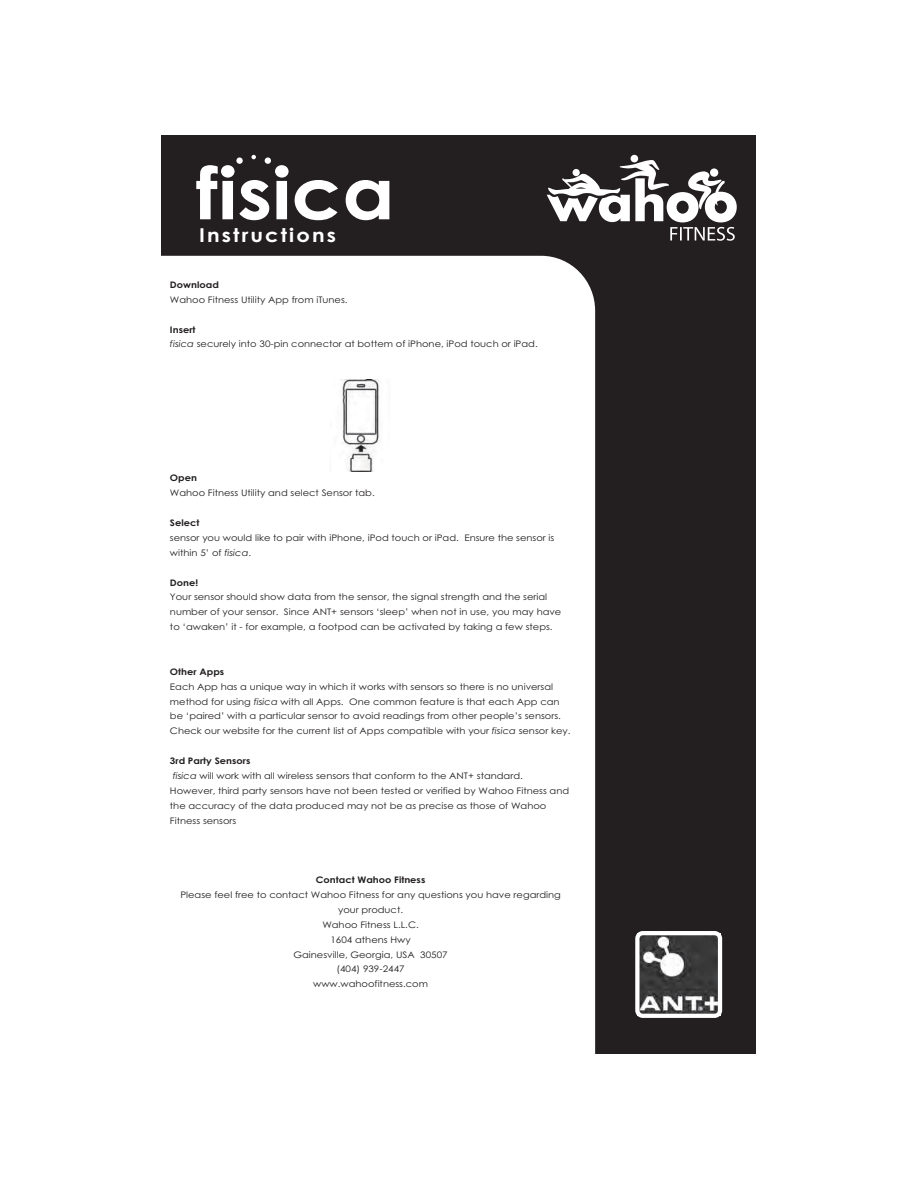
<style>
.page{position:relative;width:918px;height:1188px;background:#fff}
.page>*{position:absolute;margin:0;border:0;box-sizing:border-box;transform-origin:0 0}
.t1{font:700 72.3px "Century Gothic";color:#fff;scale:1.1 1}
.t2{font:700 19.2px "Century Gothic";letter-spacing:.1em;color:#fff;scale:1.1 1}
.t3{font:9px/14.9px "Century Gothic";color:#231f20;scale:1.1 1}
.t4{font:700 9px "Century Gothic";color:#231f20;scale:1.1 1}
.s1{font-weight:700}
.s2{font-style:italic}
</style>
<div class="page">
<div style="left:162px;top:135px;width:594px;height:918px;background:#231f20"></div>
<svg style="left:547px;top:155px;width:190px;height:86px"></svg>
<svg style="left:236px;top:157px;width:7px;height:7px"></svg>
<svg style="left:251px;top:155px;width:5px;height:4px"></svg>
<div style="left:265px;top:157px;width:6px;height:7px;background:#fff;border-radius:50%"></div>
<div style="left:162px;top:256px;width:433px;height:797px;background:#fff"></div>
<img style="left:329px;top:380px;width:61px;height:91px">
<svg style="left:635px;top:931px;width:87px;height:87px;background:#7b7b7b"></svg>
<h1 class="t1" style="left:196px;top:165px;width:182px">fisica</h1>
<h2 class="t2" style="left:199px;top:228px;width:126px">Instructions</h2>
<p class="t4" style="left:170px;top:281px;width:46px">Download</p>
<p class="t3" style="left:170px;top:293px;width:163px">Wahoo Fitness Utility App from iTunes.</p>
<p class="t3" style="left:170px;top:323px;width:336px"><span class="s1">Insert<br></span><span class="s2">fisica</span> securely into 30-pin connector at bottem of iPhone, iPod touch or iPad.</p>
<p class="t4" style="left:170px;top:475px;width:26px">Open</p>
<p class="t3" style="left:170px;top:486px;width:188px">Wahoo Fitness Utility and select Sensor tab.</p>
<p class="t4" style="left:170px;top:519px;width:28px">Select</p>
<p class="t3" style="left:170px;top:531px;width:351px">sensor you would like to pair with iPhone, iPod touch or iPad. Ensure the sensor is within 5’ of <span class="s2">fisica</span>.</p>
<p class="t4" style="left:170px;top:579px;width:27px">Done!</p>
<p class="t3" style="left:170px;top:591px;width:357px">Your sensor should show data from the sensor, the signal strength and the serial number of your sensor. Since ANT+ sensors ‘sleep’ when not in use, you may have to ‘awaken’ it - for example, a footpod can be activated by taking a few steps.</p>
<p class="t4" style="left:170px;top:668px;width:51px">Other Apps</p>
<p class="t3" style="left:170px;top:680px;width:366px">Each App has a unique way in which it works with sensors so there is no universal method for using <span class="s2">fisica</span> with all Apps. One common feature is that each App can be ‘paired’ with a particular sensor to avoid readings from other people’s sensors.<br>Check our website for the current list of Apps compatible with your <span class="s2">fisica</span> sensor key.</p>
<p class="t4" style="left:170px;top:757px;width:75px">3rd Party Sensors</p>
<p class="t3" style="left:173px;top:769px;width:320px"><span class="s2">fisica</span> will work with all wireless sensors that conform to the ANT+ standard.</p>
<p class="t3" style="left:170px;top:784px;width:364px">However, third party sensors have not been tested or verified by Wahoo Fitness and</p>
<p class="t3" style="left:170px;top:799px;width:344px">the accuracy of the data produced may not be as precise as those of Wahoo</p>
<p class="t3" style="left:170px;top:814px;width:62px">Fitness sensors</p>
<p class="t4" style="left:316px;top:876px;width:101px">Contact Wahoo Fitness</p>
<p class="t3" style="left:180px;top:888px;width:347px;text-align:center">Please feel free to contact Wahoo Fitness for any questions you have regarding your product.<br>Wahoo Fitness L.L.C.<br>1604 athens Hwy<br>Gainesville, Georgia, USA 30507<br>(404) 939-2447<br>www.wahoofitness.com</p>
</div>
